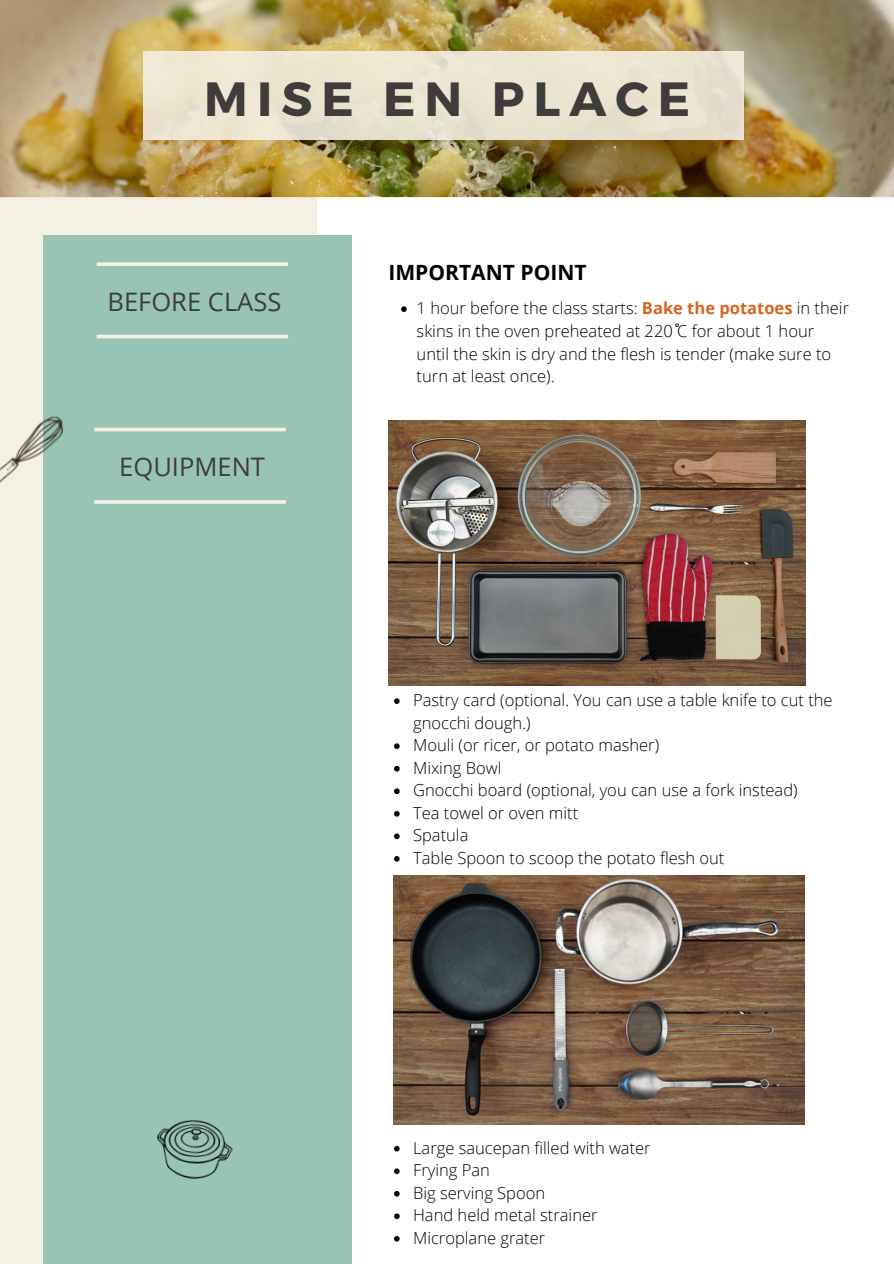
<style>
.page{position:relative;width:894px;height:1264px;background:#fff}
.page>*{position:absolute;margin:0;border:0;box-sizing:border-box;transform-origin:0 0}
.t1{font:700 48px "Montserrat";letter-spacing:.19em;color:#3f3d3c}
.t2{font:25.5px "Open Sans";color:#3f3d3c}
.t3{font:700 21px "Open Sans";color:#000}
.t4{font:300 16.5px/22.5px "Open Sans";color:#000}
.s1{font-weight:700;color:#d96220}
.s2{font-family:"Noto Sans";font-weight:400}
</style>
<div class="page">
<div style="left:0;top:0;width:316px;height:1263px;background:#f3efe3"></div>
<div style="left:43px;top:235px;width:308px;height:1028px;background:#99c4b5"></div>
<img style="left:0;top:0;width:893px;height:197px">
<img style="left:0;top:416px;width:64px;height:67px">
<div style="left:143px;top:51px;width:600px;height:89px;background:#ebe5d1"></div>
<svg style="left:97px;top:262px;width:191px;height:4px"></svg>
<svg style="left:97px;top:334px;width:191px;height:4px"></svg>
<svg style="left:94px;top:428px;width:192px;height:3px"></svg>
<svg style="left:94px;top:500px;width:192px;height:4px"></svg>
<svg style="left:394px;top:698px;width:5px;height:6px"></svg>
<svg style="left:394px;top:743px;width:5px;height:6px"></svg>
<svg style="left:394px;top:766px;width:5px;height:5px"></svg>
<svg style="left:394px;top:788px;width:5px;height:6px"></svg>
<svg style="left:394px;top:811px;width:5px;height:5px"></svg>
<svg style="left:394px;top:833px;width:5px;height:6px"></svg>
<svg style="left:394px;top:856px;width:5px;height:5px"></svg>
<img style="left:388px;top:420px;width:417px;height:265px">
<img style="left:393px;top:875px;width:411px;height:249px">
<svg style="left:401px;top:306px;width:5px;height:6px"></svg>
<svg style="left:394px;top:1145px;width:5px;height:6px"></svg>
<svg style="left:394px;top:1168px;width:5px;height:5px"></svg>
<svg style="left:394px;top:1191px;width:5px;height:5px"></svg>
<svg style="left:394px;top:1213px;width:5px;height:6px"></svg>
<svg style="left:394px;top:1236px;width:5px;height:5px"></svg>
<img style="left:157px;top:1120px;width:76px;height:59px">
<p class="t1" style="left:204px;top:67px;width:487px">MISE EN PLACE</p>
<p class="t2" style="left:107px;top:283px;width:175px">BEFORE CLASS</p>
<p class="t2" style="left:119px;top:449px;width:147px">EQUIPMENT</p>
<p class="t3" style="left:388px;top:257px;width:199px">IMPORTANT POINT</p>
<p class="t4" style="left:416px;top:297px;width:434px">1 hour before the class starts: <span class="s1">Bake the potatoes</span> in their skins in the oven preheated at 220 <span class="s2">̊</span>C for about 1 hour until the skin is dry and the flesh is tender (make sure to turn at least once).</p>
<p class="t4" style="left:413px;top:688px;width:421px">Pastry card (optional. You can use a table knife to cut the gnocchi dough.)</p>
<p class="t4" style="left:413px;top:733px;width:247px">Mouli (or ricer, or potato masher)</p>
<p class="t4" style="left:413px;top:756px;width:90px">Mixing Bowl</p>
<p class="t4" style="left:413px;top:778px;width:386px">Gnocchi board (optional, you can use a fork instead)</p>
<p class="t4" style="left:413px;top:801px;width:166px">Tea towel or oven mitt</p>
<p class="t4" style="left:413px;top:823px;width:57px">Spatula</p>
<p class="t4" style="left:413px;top:846px;width:313px">Table Spoon to scoop the potato flesh out</p>
<p class="t4" style="left:413px;top:1136px;width:239px">Large saucepan filled with water</p>
<p class="t4" style="left:413px;top:1158px;width:78px">Frying Pan</p>
<p class="t4" style="left:413px;top:1181px;width:133px">Big serving Spoon</p>
<p class="t4" style="left:413px;top:1203px;width:186px">Hand held metal strainer</p>
<p class="t4" style="left:413px;top:1226px;width:134px">Microplane grater</p>
</div>
